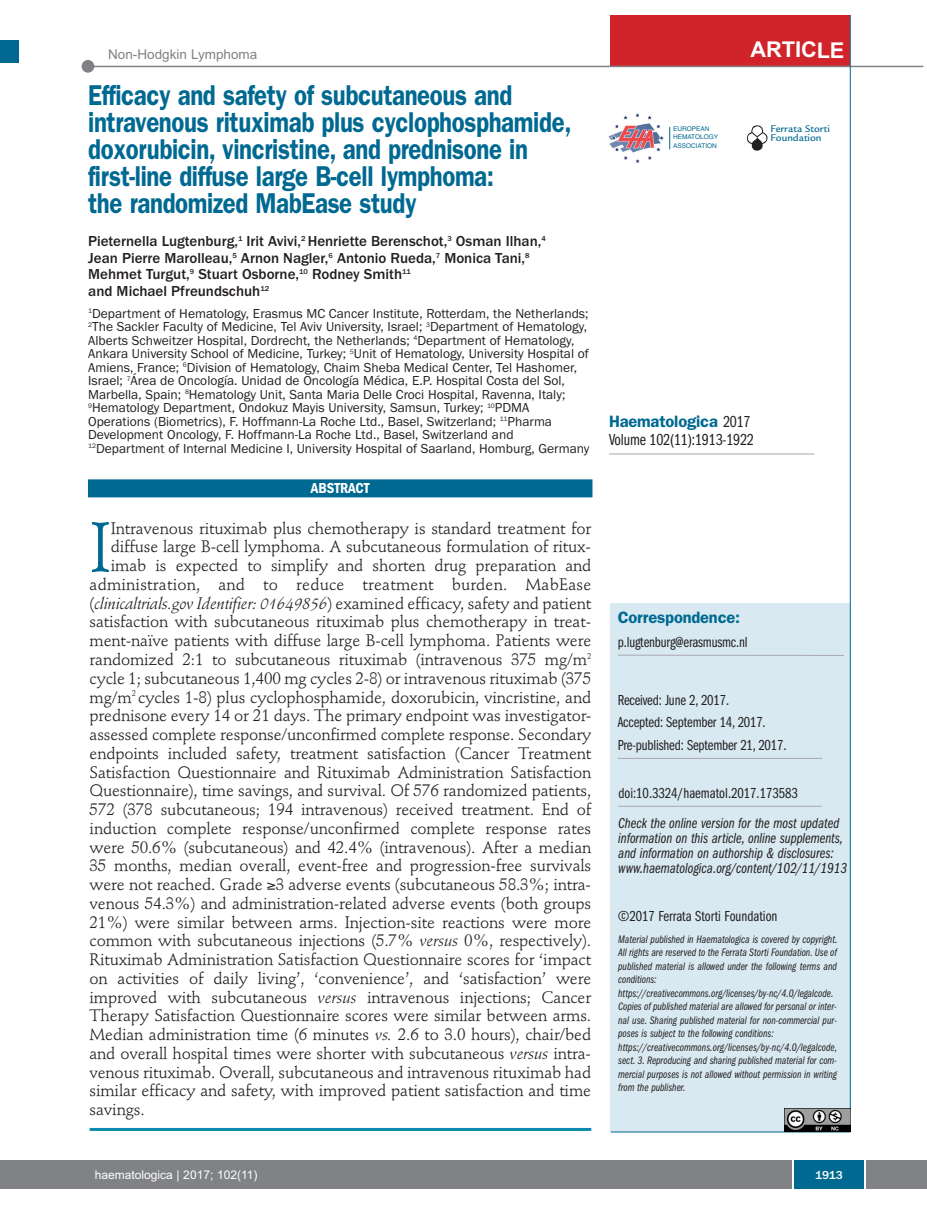
<style>
.page{position:relative;width:927px;height:1225px;background:#fff}
.page>*{position:absolute;margin:0;border:0;box-sizing:border-box;transform-origin:0 0}
.t1{font:68.85px "Stempel Schneidler";color:#006991}
.t2{font:600 28.8px/27px "Franklin Gothic";letter-spacing:-.015em;color:#006991;scale:.83 1}
.t3{font:700 21.75px "Arial";letter-spacing:-.01em;color:#fff}
.t4{font:16.5px "Stempel Schneidler";letter-spacing:-.01em;color:#231f20}
.t5{font:italic 16.5px "Stempel Schneidler";letter-spacing:-.01em;color:#231f20}
.t6{font:16.5px "Stempel Schneidler";letter-spacing:.01em;color:#231f20}
.t7{font:600 16.5px "Franklin Gothic";letter-spacing:-.01em;color:#006991}
.t8{font:16.5px "Franklin Gothic Book Cmpr";letter-spacing:-.01em;color:#231f20}
.t9{font:500 15px/16.5px "Franklin Gothic";color:#231f20}
.t10{font:15px/22.5px "Franklin Gothic Book Cmpr";letter-spacing:-.01em;color:#231f20}
.t11{font:15px/15px "Franklin Gothic Book Cmpr Ital";color:#231f20}
.t12{font:600 condensed 15px "Franklin Gothic";letter-spacing:-.005em;color:#fff}
.t13{font:13.5px/13.5px "Franklin Gothic";color:#231f20}
.t14{font:13.5px "Arial";color:#808285}
.t15{font:12px "Arial";color:#fff}
.t16{font:500 12px "Franklin Gothic";color:#fff}
.t17{font:11.25px/13.5px "Franklin Gothic Book Cmpr Ital";color:#231f20}
.t18{font:500 10.5px/9px "Legacy Sans";color:#006991}
.t19{font:6.45px/8.7px "Helvetica";color:#006991}
.s1{font-style:normal}
.s2{font-style:italic}
.s3{font-family:"Franklin Gothic Book Cmpr";font-weight:400;color:#231f20}
</style>
<div class="page">
<div style="left:18px;top:1160px;width:909px;height:28px;background:#808285"></div>
<div style="left:794px;top:1160px;width:70px;height:28px;background:#006991"></div>
<hr style="left:792px;top:1160px;width:2px;height:28px;background:#fff">
<hr style="left:864px;top:1160px;width:2px;height:28px;background:#fff">
<div style="left:611px;top:603px;width:239px;height:529px;background:#d8e9f1"></div>
<hr style="left:618px;top:758px;width:204px;height:1px;background:#a8a9ad">
<hr style="left:618px;top:655px;width:226px;height:1px;background:#a8a9ad">
<hr style="left:611px;top:1131px;width:239px;height:1px;background:#006991">
<img style="left:747px;top:125px;width:20px;height:26px">
<img style="left:608px;top:113px;width:56px;height:50px">
<svg style="left:669px;top:127px;width:1px;height:22px"></svg>
<hr style="left:609px;top:454px;width:205px;height:1px;background:#a8a9ad">
<div style="left:611px;top:15px;width:239px;height:52px;background:#d1232a"></div>
<hr style="left:87px;top:66px;width:836px;height:1px;background:#808285">
<div style="left:82px;top:60px;width:12px;height:13px;background:#808285;border-radius:50%"></div>
<hr style="left:618px;top:806px;width:204px;height:1px;background:#a8a9ad">
<hr style="left:850px;top:15px;width:1px;height:1116px;background:#006991">
<img style="left:785px;top:1108px;width:65px;height:23px">
<div style="left:0;top:40px;width:19px;height:22px;background:#006991"></div>
<div style="left:0;top:1160px;width:18px;height:28px;background:#808285"></div>
<hr style="left:90px;top:1128px;width:501px;height:3px;background:#0d8aaf">
<div style="left:88px;top:479px;width:504px;height:18px;background:#006991"></div>
<p class="t14" style="left:108px;top:47px;width:151px">Non-Hodgkin Lymphoma</p>
<h3 class="t3" style="left:751px;top:37px;width:95px">ARTICLE</h3>
<h2 class="t2" style="left:88px;top:84px;width:584px">Efficacy and safety of subcutaneous and intravenous rituximab plus cyclophosphamide, doxorubicin, vincristine, and prednisone in first-line diffuse large B-cell lymphoma:<br>the randomized MabEase study</h2>
<p class="t9" style="left:88px;top:233px;width:459px">Pieternella Lugtenburg,<sup>1</sup> Irit Avivi,<sup>2</sup> Henriette Berenschot,<sup>3</sup> Osman Ilhan,<sup>4<br></sup>Jean Pierre Marolleau,<sup>5</sup> Arnon Nagler,<sup>6</sup> Antonio Rueda,<sup>7</sup> Monica Tani,<sup>8<br></sup>Mehmet Turgut,<sup>9</sup> Stuart Osborne,<sup>10</sup> Rodney Smith<sup>11<br></sup>and Michael Pfreundschuh<sup>12</sup></p>
<p class="t13" style="left:88px;top:306px;width:503px"><sup>1</sup>Department of Hematology, Erasmus MC Cancer Institute, Rotterdam, the Netherlands; <sup>2</sup>The Sackler Faculty of Medicine, Tel Aviv University, Israel; <sup>3</sup>Department of Hematology, Alberts Schweitzer Hospital, Dordrecht, the Netherlands; <sup>4</sup>Department of Hematology, Ankara University School of Medicine, Turkey; <sup>5</sup>Unit of Hematology, University Hospital of Amiens, France; <sup>6</sup>Division of Hematology, Chaim Sheba Medical Center, Tel Hashomer, Israel; <sup>7</sup>Área de Oncología. Unidad de Oncología Médica, E.P. Hospital Costa del Sol, Marbella, Spain; <sup>8</sup>Hematology Unit, Santa Maria Delle Croci Hospital, Ravenna, Italy; <sup>9</sup>Hematology Department, Ondokuz Mayis University, Samsun, Turkey; <sup>10</sup>PDMA Operations (Biometrics), F. Hoffmann-La Roche Ltd., Basel, Switzerland; <sup>11</sup>Pharma Development Oncology, F. Hoffmann-La Roche Ltd., Basel, Switzerland and <sup>12</sup>Department of Internal Medicine I, University Hospital of Saarland, Homburg, Germany</p>
<p class="t12" style="left:311px;top:483px;width:60px">ABSTRACT</p>
<h1 class="t1" style="left:90px;top:519px;width:23px">I</h1>
<p class="t4" style="left:111px;top:521px;width:482px">Intravenous rituximab plus chemotherapy is standard treatment for</p>
<p class="t4" style="left:111px;top:540px;width:482px">diffuse large B-cell lymphoma. A subcutaneous formulation of ritux-</p>
<p class="t4" style="left:111px;top:559px;width:482px">imab is expected to simplify and shorten drug preparation and</p>
<p class="t6" style="left:90px;top:577px;width:503px">administration, and to reduce treatment burden. MabEase</p>
<p class="t5" style="left:90px;top:596px;width:503px"><span class="s1">(</span>clinicaltrials.gov Identifier: 01649856<span class="s1">) examined efficacy, safety and patient</span></p>
<p class="t4" style="left:90px;top:615px;width:503px">satisfaction with subcutaneous rituximab plus chemotherapy in treat-</p>
<p class="t4" style="left:90px;top:634px;width:503px">ment-naïve patients with diffuse large B-cell lymphoma. Patients were</p>
<p class="t4" style="left:90px;top:652px;width:503px">randomized 2:1 to subcutaneous rituximab (intravenous 375 mg/m<sup>2</sup></p>
<p class="t4" style="left:90px;top:671px;width:503px">cycle 1; subcutaneous 1,400 mg cycles 2-8) or intravenous rituximab (375</p>
<p class="t4" style="left:90px;top:690px;width:503px">mg/m<sup>2</sup> cycles 1-8) plus cyclophosphamide, doxorubicin, vincristine, and</p>
<p class="t4" style="left:90px;top:709px;width:503px">prednisone every 14 or 21 days. The primary endpoint was investigator-</p>
<p class="t4" style="left:90px;top:727px;width:503px">assessed complete response/unconfirmed complete response. Secondary</p>
<p class="t4" style="left:90px;top:746px;width:503px">endpoints included safety, treatment satisfaction (Cancer Treatment</p>
<p class="t4" style="left:90px;top:765px;width:503px">Satisfaction Questionnaire and Rituximab Administration Satisfaction</p>
<p class="t4" style="left:90px;top:784px;width:503px">Questionnaire), time savings, and survival. Of 576 randomized patients,</p>
<p class="t4" style="left:90px;top:802px;width:503px">572 (378 subcutaneous; 194 intravenous) received treatment. End of</p>
<p class="t4" style="left:90px;top:821px;width:503px">induction complete response/unconfirmed complete response rates</p>
<p class="t4" style="left:90px;top:840px;width:503px">were 50.6% (subcutaneous) and 42.4% (intravenous). After a median</p>
<p class="t4" style="left:90px;top:859px;width:503px">35 months, median overall, event-free and progression-free survivals</p>
<p class="t4" style="left:90px;top:877px;width:503px">were not reached. Grade ≥3 adverse events (subcutaneous 58.3%; intra-</p>
<p class="t4" style="left:90px;top:896px;width:503px">venous 54.3%) and administration-related adverse events (both groups</p>
<p class="t4" style="left:90px;top:915px;width:503px">21%) were similar between arms. Injection-site reactions were more</p>
<p class="t4" style="left:90px;top:933px;width:503px">common with subcutaneous injections (5.7% <span class="s2">versus</span> 0%, respectively).</p>
<p class="t4" style="left:90px;top:952px;width:503px">Rituximab Administration Satisfaction Questionnaire scores for ‘impact</p>
<p class="t4" style="left:90px;top:971px;width:503px">on activities of daily living’, ‘convenience’, and ‘satisfaction’ were</p>
<p class="t4" style="left:90px;top:990px;width:503px">improved with subcutaneous <span class="s2">versus</span> intravenous injections; Cancer</p>
<p class="t4" style="left:90px;top:1008px;width:503px">Therapy Satisfaction Questionnaire scores were similar between arms.</p>
<p class="t4" style="left:90px;top:1027px;width:503px">Median administration time (6 minutes <span class="s2">vs.</span> 2.6 to 3.0 hours), chair/bed</p>
<p class="t4" style="left:89px;top:1046px;width:503px">and overall hospital times were shorter with subcutaneous <span class="s2">versus</span> intra-</p>
<p class="t4" style="left:89px;top:1065px;width:503px">venous rituximab. Overall, subcutaneous and intravenous rituximab had</p>
<p class="t4" style="left:89px;top:1083px;width:503px">similar efficacy and safety, with improved patient satisfaction and time</p>
<p class="t4" style="left:90px;top:1102px;width:57px">savings.</p>
<p class="t19" style="left:673px;top:124px;width:47px">EUROPEAN<br>HEMATOLOGY<br>ASSOCIATION</p>
<p class="t18" style="left:771px;top:125px;width:61px">Ferrata Storti<br>Foundation</p>
<p class="t7" style="left:609px;top:416px;width:143px">Haematologica <span class="s3">2017</span></p>
<p class="t8" style="left:609px;top:434px;width:146px">Volume 102(11):1913-1922</p>
<p class="t7" style="left:618px;top:612px;width:124px">Correspondence:</p>
<p class="t10" style="left:618px;top:631px;width:131px">p.lugtenburg@erasmusmc.nl</p>
<p class="t10" style="left:618px;top:690px;width:170px">Received: June 2, 2017.<br>Accepted: September 14, 2017.<br>Pre-published: September 21, 2017.</p>
<p class="t10" style="left:618px;top:782px;width:181px">doi:10.3324/haematol.2017.173583</p>
<p class="t11" style="left:618px;top:817px;width:230px">Check the online version for the most updated information on this article, online supplements, and information on authorship &amp; disclosures: www.haematologica.org/content/102/11/1913</p>
<p class="t10" style="left:618px;top:906px;width:161px">©2017 Ferrata Storti Foundation</p>
<p class="t17" style="left:618px;top:933px;width:221px">Material published in Haematologica is covered by copyright.<br>All rights are reserved to the Ferrata Storti Foundation. Use of published material is allowed under the following terms and conditions: https://creativecommons.org/licenses/by-nc/4.0/legalcode.<br>Copies of published material are allowed for personal or inter&shy;nal use. Sharing published material for non-commercial pur&shy;poses is subject to the following conditions: https://creativecommons.org/licenses/by-nc/4.0/legalcode, sect. 3. Reproducing and sharing published material for com&shy;mercial purposes is not allowed without permission in writing from the publisher.</p>
<p class="t15" style="left:95px;top:1167px;width:164px">haematologica | 2017; 102(11)</p>
<p class="t16" style="left:815px;top:1167px;width:29px">1913</p>
</div>
